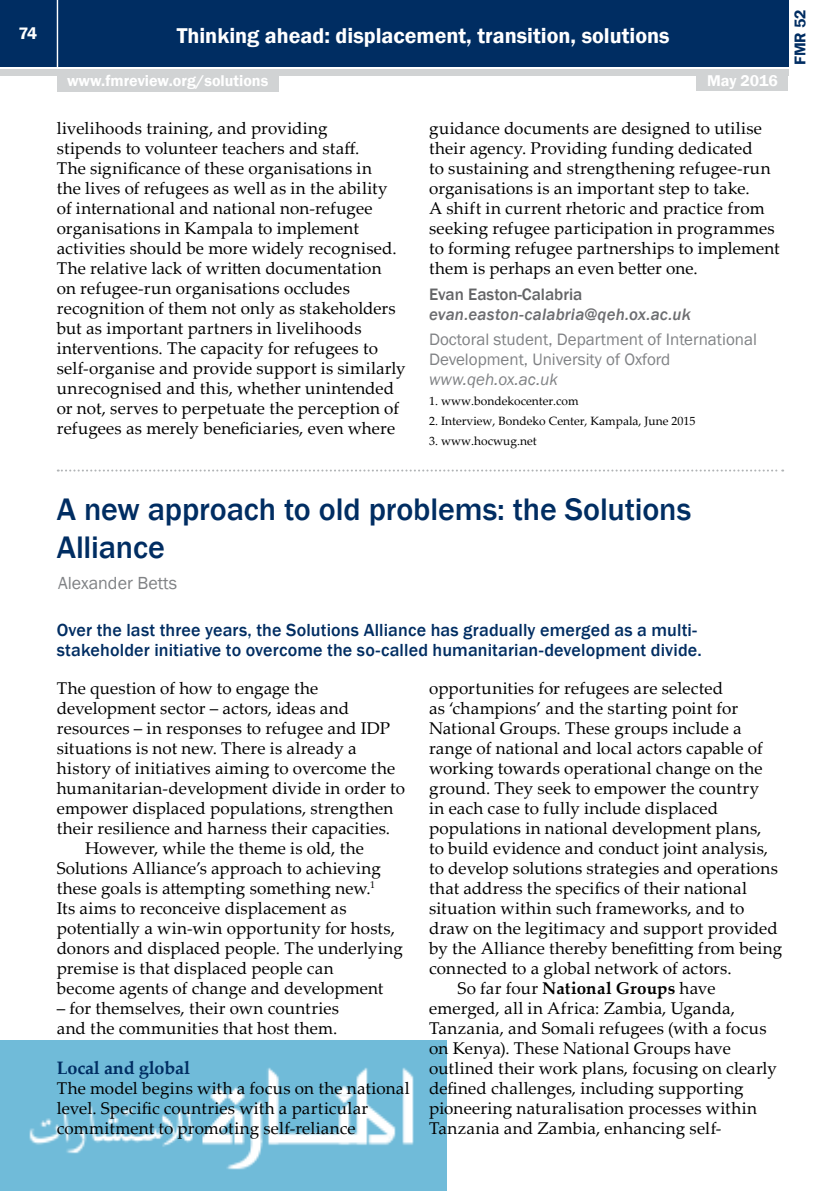
<style>
.page{position:relative;width:840px;height:1191px;background:#fff}
.page>*{position:absolute;margin:0;border:0;box-sizing:border-box;transform-origin:0 0}
.t1{font:500 32px/38px "Franklin Gothic";letter-spacing:-.005em;color:#002d62}
.t2{font:600 22px "Franklin Gothic";color:#fff}
.t3{font:500 18px/20px "Franklin Gothic";letter-spacing:.01em;color:#002d62}
.t4{font:18px "Franklin Gothic";color:#808285}
.t5{font:700 18px "Palatino Linotype";letter-spacing:-.01em;color:#002d62}
.t6{font:17px/20px "Palatino Linotype";letter-spacing:.01em;color:#000}
.t7{font:17px/20px "Franklin Gothic";color:#808285}
.t8{font:italic 500 17px "Franklin Gothic";letter-spacing:.01em;color:#6d6e71}
.t9{font:700 17px "Palatino Linotype";letter-spacing:.01em;color:#000}
.t10{font:500 17px "Franklin Gothic";color:#636466}
.t11{font:italic 17px "Franklin Gothic";color:#808285}
.t12{font:600 17px "Franklin Gothic";color:#fff}
.t13{font:600 16px "Franklin Gothic";color:#fff}
.t14{font:600 16px "Franklin Gothic";color:#002d62}
.t15{font:12px "Palatino Linotype";color:#000}
.s1{font-weight:400}
</style>
<div class="page">
<img style="left:0;top:1041px;width:446px;height:150px">
<div style="left:0;top:0;width:787px;height:66px;background:#002d62"></div>
<div style="left:0;top:69px;width:787px;height:6px;background:#d1d3d4"></div>
<hr style="left:57px;top:0;width:1px;height:67px;background:#fff">
<div style="left:696px;top:73px;width:91px;height:18px;background:#d1d3d4"></div>
<div style="left:57px;top:74px;width:221px;height:18px;background:#d1d3d4"></div>
<svg style="left:58px;top:469px;width:724px;height:2px"></svg>
<p class="t12" style="left:18px;top:23px;width:20px">74</p>
<p class="t2" style="left:177px;top:22px;width:494px">Thinking ahead: displacement, transition, solutions</p>
<p class="t13" style="left:67px;top:71px;width:203px">www.fmreview.org/solutions</p>
<p class="t13" style="left:706px;top:71px;width:72px">May 2016</p>
<p class="t6" style="left:57px;top:117px;width:350px">livelihoods training, and providing<br>stipends to volunteer teachers and staff.<br>The significance of these organisations in<br>the lives of refugees as well as in the ability of international and national non-refugee organisations in Kampala to implement activities should be more widely recognised.<br>The relative lack of written documentation<br>on refugee-run organisations occludes recognition of them not only as stakeholders but as important partners in livelihoods interventions. The capacity for refugees to self-organise and provide support is similarly unrecognised and this, whether unintended or not, serves to perpetuate the perception of refugees as merely beneficiaries, even where</p>
<p class="t6" style="left:429px;top:117px;width:352px">guidance documents are designed to utilise their agency. Providing funding dedicated<br>to sustaining and strengthening refugee-run organisations is an important step to take.<br>A shift in current rhetoric and practice from seeking refugee participation in programmes to forming refugee partnerships to implement them is perhaps an even better one.</p>
<p class="t10" style="left:429px;top:284px;width:155px">Evan Easton-Calabria</p>
<p class="t8" style="left:429px;top:304px;width:263px">evan.easton-calabria@qeh.ox.ac.uk</p>
<p class="t7" style="left:429px;top:329px;width:329px">Doctoral student, Department of International<br>Development, University of Oxford</p>
<p class="t11" style="left:429px;top:368px;width:130px">www.qeh.ox.ac.uk</p>
<p class="t15" style="left:429px;top:392px;width:151px">1. www.bondekocenter.com</p>
<p class="t15" style="left:429px;top:412px;width:268px">2. Interview, Bondeko Center, Kampala, June 2015</p>
<p class="t15" style="left:429px;top:432px;width:109px">3. www.hocwug.net</p>
<p class="t14" style="left:789px;top:65px;width:57px;rotate:-90deg">FMR 52</p>
<h1 class="t1" style="left:57px;top:490px;width:635px">A new approach to old problems: the Solutions<br>Alliance</h1>
<p class="t4" style="left:58px;top:572px;width:120px">Alexander Betts</p>
<p class="t3" style="left:57px;top:620px;width:646px">Over the last three years, the Solutions Alliance has gradually emerged as a multi&shy;stakeholder initiative to overcome the so-called humanitarian-development divide.</p>
<p class="t6" style="left:57px;top:677px;width:263px">The question of how to engage the</p>
<p class="t6" style="left:57px;top:697px;width:294px">development sector – actors, ideas and</p>
<p class="t6" style="left:57px;top:717px;width:334px">resources – in responses to refugee and IDP</p>
<p class="t6" style="left:57px;top:737px;width:301px">situations is not new. There is already a</p>
<p class="t6" style="left:57px;top:757px;width:340px">history of initiatives aiming to overcome the</p>
<p class="t6" style="left:57px;top:777px;width:349px">humanitarian-development divide in order to</p>
<p class="t6" style="left:57px;top:797px;width:338px">empower displaced populations, strengthen</p>
<p class="t6" style="left:57px;top:817px;width:335px">their resilience and harness their capacities.</p>
<p class="t6" style="left:85px;top:837px;width:280px">However, while the theme is old, the</p>
<p class="t6" style="left:57px;top:857px;width:325px">Solutions Alliance’s approach to achieving</p>
<p class="t6" style="left:57px;top:877px;width:319px">these goals is attempting something new.<sup>1</sup></p>
<p class="t6" style="left:57px;top:897px;width:291px">Its aims to reconceive displacement as</p>
<p class="t6" style="left:57px;top:917px;width:339px">potentially a win-win opportunity for hosts,</p>
<p class="t6" style="left:57px;top:937px;width:347px">donors and displaced people. The underlying</p>
<p class="t6" style="left:57px;top:957px;width:278px">premise is that displaced people can</p>
<p class="t6" style="left:57px;top:977px;width:328px">become agents of change and development</p>
<p class="t6" style="left:57px;top:997px;width:283px">– for themselves, their own countries and the communities that host them.</p>
<p class="t5" style="left:57px;top:1055px;width:135px">Local and global</p>
<p class="t6" style="left:57px;top:1077px;width:354px">The model begins with a focus on the national level. Specific countries with a particular commitment to promoting self-reliance</p>
<p class="t6" style="left:429px;top:677px;width:295px">opportunities for refugees are selected</p>
<p class="t6" style="left:429px;top:697px;width:310px">as ‘champions’ and the starting point for</p>
<p class="t6" style="left:429px;top:717px;width:314px">National Groups. These groups include a</p>
<p class="t6" style="left:429px;top:737px;width:335px">range of national and local actors capable of</p>
<p class="t6" style="left:429px;top:757px;width:335px">working towards operational change on the</p>
<p class="t6" style="left:429px;top:777px;width:331px">ground. They seek to empower the country</p>
<p class="t6" style="left:429px;top:797px;width:290px">in each case to fully include displaced</p>
<p class="t6" style="left:429px;top:817px;width:333px">populations in national development plans,</p>
<p class="t6" style="left:429px;top:837px;width:340px">to build evidence and conduct joint analysis,</p>
<p class="t6" style="left:429px;top:857px;width:350px">to develop solutions strategies and operations</p>
<p class="t6" style="left:429px;top:877px;width:319px">that address the specifics of their national</p>
<p class="t6" style="left:429px;top:897px;width:316px">situation within such frameworks, and to</p>
<p class="t6" style="left:429px;top:917px;width:350px">draw on the legitimacy and support provided</p>
<p class="t6" style="left:429px;top:937px;width:354px">by the Alliance thereby benefitting from being</p>
<p class="t6" style="left:429px;top:957px;width:304px">connected to a global network of actors.</p>
<p class="t9" style="left:457px;top:976px;width:259px"><span class="s1">So far four</span> National Groups <span class="s1">have</span></p>
<p class="t6" style="left:429px;top:997px;width:307px">emerged, all in Africa: Zambia, Uganda,</p>
<p class="t6" style="left:429px;top:1017px;width:339px">Tanzania, and Somali refugees (with a focus</p>
<p class="t6" style="left:429px;top:1037px;width:303px">on Kenya). These National Groups have</p>
<p class="t6" style="left:429px;top:1057px;width:349px">outlined their work plans, focusing on clearly</p>
<p class="t6" style="left:429px;top:1077px;width:316px">defined challenges, including supporting</p>
<p class="t6" style="left:429px;top:1097px;width:329px">pioneering naturalisation processes within</p>
<p class="t6" style="left:429px;top:1117px;width:294px">Tanzania and Zambia, enhancing self-</p>
</div>
